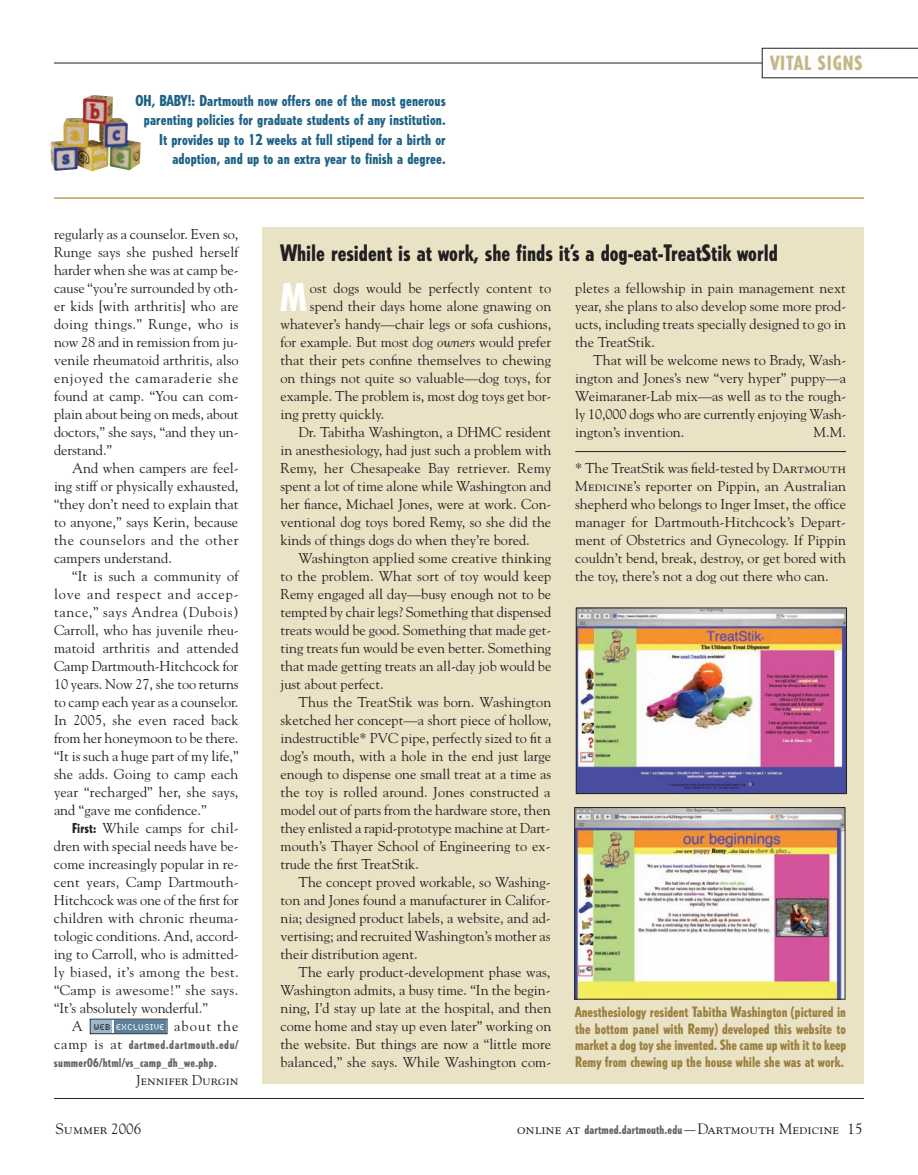
<style>
.page{position:relative;width:918px;height:1175px;background:#fff}
.page>*{position:absolute;margin:0;border:0;box-sizing:border-box;transform-origin:0 0}
.t1{font:800 condensed 37.95px "Tempo";color:#fff}
.t2{font:800 condensed 22.5px "Tempo";color:#231f20}
.t3{font:800 condensed 19.5px "Tempo";letter-spacing:.05em;color:#c5b787}
.t4{font:800 condensed 15px/19.5px "Tempo";letter-spacing:.005em;color:#1e6286;text-align:right}
.t5{font:15px "Goudy SC";color:#231f20}
.t6{font:14.25px/18px "Goudy";color:#231f20;text-align:justify}
.t7{font:800 condensed 14.25px/16.5px "Tempo";color:#9a8040;text-align:justify}
.t8{font:14.25px "Goudy";letter-spacing:.03em;color:#231f20}
.t9{font:14.25px "Goudy";letter-spacing:.02em;color:#231f20}
.t10{font:14.25px "Goudy SC";color:#231f20}
.t11{font:14.25px "Goudy";letter-spacing:.08em;color:#231f20}
.t12{font:800 condensed 12px/18px "Tempo";letter-spacing:.02em;color:#636366}
.t13{font:8.85px "Synchro LET";letter-spacing:.06em;color:#fff}
.s1{font-family:"Tempo";font-weight:800;font-stretch:condensed;font-size:13.5px}
.s2{font-family:"Goudy";font-weight:400;font-stretch:normal;font-size:14.25px;color:#231f20}
.s3{color:#231f20}
.s4{font-style:italic}
.s5{font-family:"Goudy SC"}
.s6{font-family:"Goudy"}
.s7{font-family:"Tempo";font-weight:800;font-stretch:condensed;font-size:12px;color:#636366}
</style>
<div class="page">
<hr style="left:54px;top:1098px;width:810px;height:1px;background:#231f20">
<hr style="left:54px;top:197px;width:810px;height:2px;background:#bb9e5c">
<hr style="left:54px;top:63px;width:708px;height:1px;background:#231f20">
<svg style="left:762px;top:48px;width:156px;height:30px"></svg>
<img style="left:50px;top:95px;width:91px;height:76px">
<div style="left:262px;top:226px;width:602px;height:857px;background:#eae2c5"></div>
<img style="left:578px;top:610px;width:267px;height:182px">
<div style="left:576px;top:608px;width:271px;height:186px;border:1px solid #231f20"></div>
<img style="left:576px;top:809px;width:267px;height:188px">
<div style="left:574px;top:807px;width:271px;height:192px;border:1px solid #231f20"></div>
<div style="left:92px;top:1020px;width:20px;height:12px;background:#9cb8d1"></div>
<div style="left:114px;top:1020px;width:52px;height:12px;background:#59819d"></div>
<hr style="left:575px;top:451px;width:271px;height:1px;background:#231f20">
<p class="t4" style="left:136px;top:91px;width:312px">OH, BABY!: Dartmouth now offers one of the most generous parenting policies for graduate students of any institution.<br>It provides up to 12 weeks at full stipend for a birth or adoption, and up to an extra year to finish a degree.</p>
<h3 class="t3" style="left:770px;top:55px;width:94px">VITAL SIGNS</h3>
<p class="t6" style="left:54px;top:225px;width:186px">regularly as a counselor. Even so, Runge says she pushed herself harder when she was at camp be&shy;cause “you’re surrounded by oth&shy;er kids [with arthritis] who are doing things.” Runge, who is now 28 and in remission from ju&shy;venile rheumatoid arthritis, also enjoyed the camaraderie she found at camp. “You can com&shy;plain about being on meds, about doctors,” she says, “and they un&shy;derstand.”</p>
<p class="t6" style="left:54px;top:459px;width:186px;text-indent:18px">And when campers are feel&shy;ing stiff or physically exhausted, “they don’t need to explain that to anyone,” says Kerin, because the counselors and the other campers understand.</p>
<p class="t6" style="left:54px;top:567px;width:186px;text-indent:18px">“It is such a community of love and respect and accep&shy;tance,” says Andrea (Dubois)<br>Carroll, who has juvenile rheu&shy;matoid arthritis and attended Camp Dartmouth-Hitchcock for 10 years. Now 27, she too returns to camp each year as a counselor.<br>In 2005, she even raced back from her honeymoon to be there. “It is such a huge part of my life,” she adds. Going to camp each year “recharged” her, she says, and “gave me confidence.”</p>
<p class="t6" style="left:72px;top:819px;width:168px"><span class="s1">First:</span> While camps for chil-</p>
<p class="t6" style="left:54px;top:837px;width:186px">dren with special needs have be-</p>
<p class="t6" style="left:54px;top:855px;width:186px">come increasingly popular in re-</p>
<p class="t6" style="left:54px;top:873px;width:186px">cent years, Camp Dartmouth-</p>
<p class="t6" style="left:54px;top:891px;width:186px">Hitchcock was one of the first for</p>
<p class="t6" style="left:54px;top:909px;width:186px">children with chronic rheuma-</p>
<p class="t6" style="left:54px;top:927px;width:186px">tologic conditions. And, accord-</p>
<p class="t6" style="left:54px;top:945px;width:186px">ing to Carroll, who is admitted-</p>
<p class="t8" style="left:54px;top:963px;width:186px">ly biased, it’s among the best.</p>
<p class="t9" style="left:54px;top:981px;width:186px">“Camp is awesome!” she says.</p>
<p class="t6" style="left:54px;top:999px;width:155px">“It’s absolutely wonderful.”</p>
<p class="t6" style="left:72px;top:1017px;width:13px">A</p>
<p class="t11" style="left:174px;top:1017px;width:66px">about the</p>
<p class="t12" style="left:54px;top:1036px;width:186px"><span class="s2">camp is at</span> dartmed.dartmouth.edu/ summer06/html/vs_camp_dh_we.php<span class="s2">.</span></p>
<p class="t10" style="left:136px;top:1074px;width:104px">Jennifer Durgin</p>
<p class="t13" style="left:94px;top:1021px;width:72px"><span class="s3">WEB</span> EXCLUSIVE</p>
<h2 class="t2" style="left:280px;top:244px;width:499px">While resident is at work, she finds it’s a dog-eat-TreatStik world</h2>
<h1 class="t1" style="left:280px;top:282px;width:28px">M</h1>
<p class="t6" style="left:310px;top:279px;width:243px">ost dogs would be perfectly content to</p>
<p class="t6" style="left:310px;top:297px;width:243px">spend their days home alone gnawing on</p>
<p class="t6" style="left:280px;top:315px;width:272px">whatever’s handy—chair legs or sofa cushions,</p>
<p class="t6" style="left:280px;top:333px;width:272px">for example. But most dog <span class="s4">owners</span> would prefer</p>
<p class="t6" style="left:280px;top:351px;width:272px">that their pets confine themselves to chewing</p>
<p class="t6" style="left:280px;top:369px;width:272px">on things not quite so valuable—dog toys, for</p>
<p class="t6" style="left:280px;top:387px;width:272px">example. The problem is, most dog toys get bor-</p>
<p class="t6" style="left:280px;top:405px;width:105px">ing pretty quickly.</p>
<p class="t6" style="left:299px;top:423px;width:254px">Dr. Tabitha Washington, a DHMC resident</p>
<p class="t6" style="left:280px;top:441px;width:272px">in anesthesiology, had just such a problem with</p>
<p class="t6" style="left:280px;top:459px;width:272px">Remy, her Chesapeake Bay retriever. Remy</p>
<p class="t6" style="left:280px;top:477px;width:272px">spent a lot of time alone while Washington and</p>
<p class="t6" style="left:280px;top:495px;width:272px">her fiance, Michael Jones, were at work. Con-</p>
<p class="t6" style="left:280px;top:513px;width:272px">ventional dog toys bored Remy, so she did the</p>
<p class="t6" style="left:281px;top:531px;width:251px">kinds of things dogs do when they’re bored.</p>
<p class="t6" style="left:299px;top:549px;width:254px">Washington applied some creative thinking</p>
<p class="t6" style="left:281px;top:567px;width:272px">to the problem. What sort of toy would keep</p>
<p class="t6" style="left:281px;top:585px;width:272px">Remy engaged all day—busy enough not to be</p>
<p class="t6" style="left:281px;top:603px;width:272px">tempted by chair legs? Something that dispensed</p>
<p class="t6" style="left:281px;top:621px;width:272px">treats would be good. Something that made get-</p>
<p class="t6" style="left:281px;top:639px;width:272px">ting treats fun would be even better. Something</p>
<p class="t6" style="left:281px;top:657px;width:272px">that made getting treats an all-day job would be</p>
<p class="t6" style="left:281px;top:675px;width:105px">just about perfect.</p>
<p class="t6" style="left:299px;top:693px;width:254px">Thus the TreatStik was born. Washington</p>
<p class="t6" style="left:281px;top:711px;width:272px">sketched her concept—a short piece of hollow,</p>
<p class="t6" style="left:281px;top:729px;width:272px">indestructible* PVC pipe, perfectly sized to fit a</p>
<p class="t6" style="left:281px;top:747px;width:272px">dog’s mouth, with a hole in the end just large</p>
<p class="t6" style="left:281px;top:765px;width:272px">enough to dispense one small treat at a time as</p>
<p class="t6" style="left:281px;top:783px;width:272px">the toy is rolled around. Jones constructed a</p>
<p class="t6" style="left:281px;top:801px;width:272px">model out of parts from the hardware store, then</p>
<p class="t6" style="left:281px;top:819px;width:271px">they enlisted a rapid-prototype machine at Dart-</p>
<p class="t6" style="left:281px;top:837px;width:271px">mouth’s Thayer School of Engineering to ex-</p>
<p class="t6" style="left:281px;top:855px;width:140px">trude the first TreatStik.</p>
<p class="t6" style="left:299px;top:873px;width:254px">The concept proved workable, so Washing-</p>
<p class="t6" style="left:281px;top:891px;width:272px">ton and Jones found a manufacturer in Califor-</p>
<p class="t6" style="left:281px;top:909px;width:272px">nia; designed product labels, a website, and ad-</p>
<p class="t6" style="left:281px;top:927px;width:271px">vertising; and recruited Washington’s mother as</p>
<p class="t6" style="left:281px;top:945px;width:139px">their distribution agent.</p>
<p class="t6" style="left:299px;top:963px;width:253px">The early product-development phase was,</p>
<p class="t6" style="left:281px;top:981px;width:272px">Washington admits, a busy time. “In the begin-</p>
<p class="t6" style="left:281px;top:999px;width:272px">ning, I’d stay up late at the hospital, and then</p>
<p class="t6" style="left:281px;top:1017px;width:272px">come home and stay up even later” working on</p>
<p class="t6" style="left:281px;top:1035px;width:272px">the website. But things are now a “little more</p>
<p class="t6" style="left:281px;top:1053px;width:272px">balanced,” she says. While Washington com-</p>
<p class="t6" style="left:575px;top:279px;width:272px">pletes a fellowship in pain management next year, she plans to also develop some more prod&shy;ucts, including treats specially designed to go in the TreatStik.</p>
<p class="t6" style="left:575px;top:351px;width:272px;text-indent:18px">That will be welcome news to Brady, Wash&shy;ington and Jones’s new “very hyper” puppy—a Weimaraner-Lab mix—as well as to the rough&shy;ly 10,000 dogs who are currently enjoying Wash&shy;ington’s invention.</p>
<p class="t6" style="left:814px;top:423px;width:34px">M.M.</p>
<p class="t6" style="left:575px;top:459px;width:272px">* The TreatStik was field-tested by <span class="s5">Dartmouth Medicine</span>’s reporter on Pippin, an Australian shepherd who belongs to Inger Imset, the office manager for Dartmouth-Hitchcock’s Depart&shy;ment of Obstetrics and Gynecology. If Pippin couldn’t bend, break, destroy, or get bored with the toy, there’s not a dog out there who can.</p>
<p class="t7" style="left:575px;top:1005px;width:273px">Anesthesiology resident Tabitha Washington (pictured in the bottom panel with Remy) developed this website to market a dog toy she invented. She came up with it to keep Remy from chewing up the house while she was at work.</p>
<p class="t5" style="left:56px;top:1122px;width:87px">Summer <span class="s6">2006</span></p>
<p class="t5" style="left:517px;top:1122px;width:347px">online at <span class="s7">dartmed.dartmouth.edu</span>—Dartmouth Medicine <span class="s6">15</span></p>
</div>
